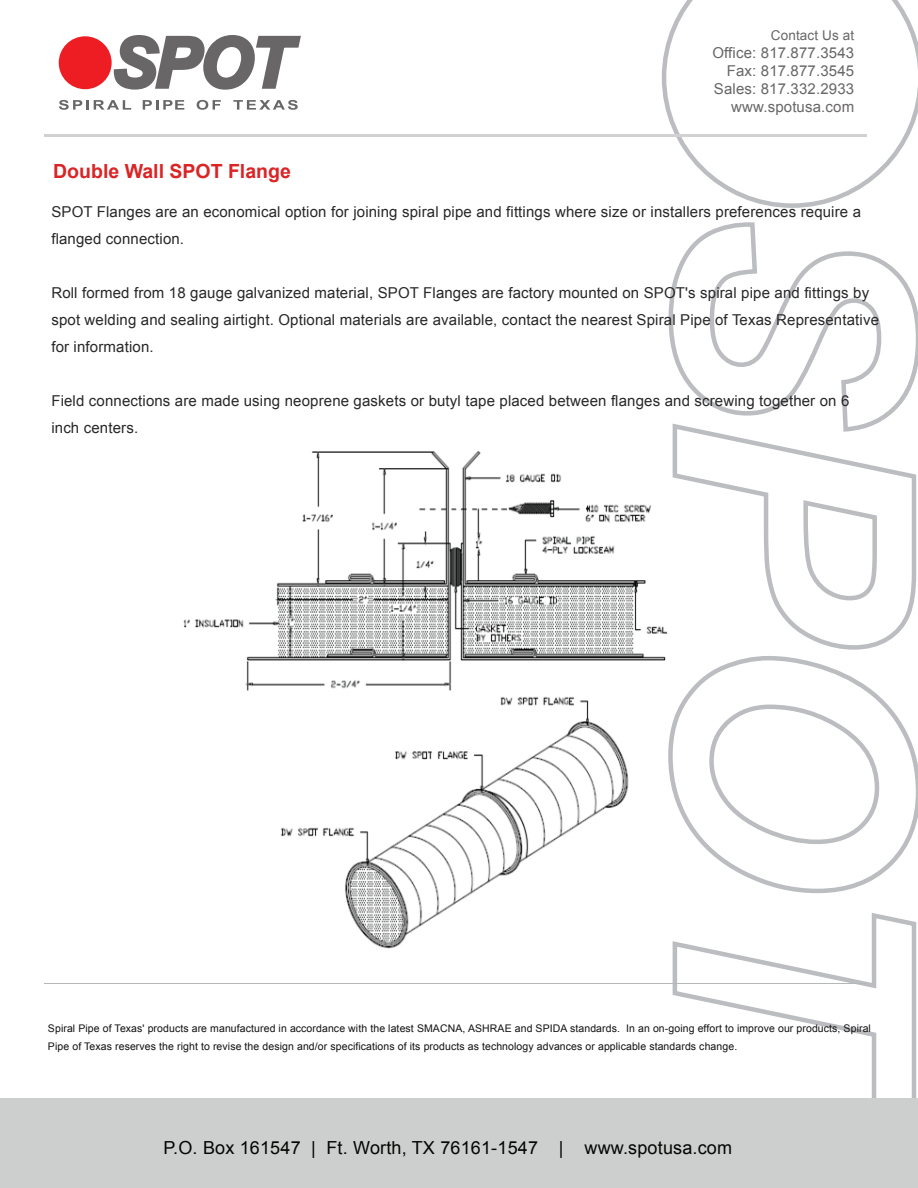
<style>
.page{position:relative;width:918px;height:1188px;background:#fff}
.page>*{position:absolute;margin:0;border:0;box-sizing:border-box;transform-origin:0 0}
.t1{font:700 19.5px "Arial";color:#da2426}
.t2{font:18px "Arial";letter-spacing:.01em;color:#050504}
.t3{font:15px/27px "Arial";letter-spacing:.01em;color:#282828}
.t4{font:15px/18px "Arial";letter-spacing:.01em;color:#686666;text-align:right}
.t5{font:13.5px "Arial";letter-spacing:.01em;color:#686666}
.t6{font:10.5px/18px "Arial";letter-spacing:.01em;color:#131212}
</style>
<div class="page">
<img style="left:183px;top:450px;width:485px;height:499px">
<svg style="left:662px;top:0;width:256px;height:208px"></svg>
<svg style="left:668px;top:222px;width:250px;height:199px"></svg>
<svg style="left:672px;top:421px;width:245px;height:229px"></svg>
<svg style="left:666px;top:654px;width:252px;height:241px"></svg>
<svg style="left:672px;top:913px;width:245px;height:185px"></svg>
<div style="left:0;top:1098px;width:918px;height:90px;background:#cdcece"></div>
<hr style="left:44px;top:134px;width:823px;height:3px;background:#d1d1d1">
<hr style="left:44px;top:983px;width:823px;height:1px;background:#b6b7b7">
<svg style="left:59px;top:100px;width:72px;height:10px"></svg>
<svg style="left:143px;top:100px;width:41px;height:10px"></svg>
<svg style="left:197px;top:100px;width:24px;height:10px"></svg>
<svg style="left:233px;top:100px;width:65px;height:10px"></svg>
<div style="left:59px;top:36px;width:53px;height:53px;background:#ee1d23;border-radius:50%"></div>
<svg style="left:111px;top:35px;width:190px;height:55px"></svg>
<p class="t5" style="left:771px;top:26px;width:85px">Contact Us at</p>
<p class="t4" style="left:712px;top:44px;width:143px">Office: 817.877.3543<br>Fax: 817.877.3545<br>Sales: 817.332.2933 www.spotusa.com</p>
<h1 class="t1" style="left:53px;top:158px;width:239px">Double Wall SPOT Flange</h1>
<p class="t3" style="left:51px;top:198px;width:811px">SPOT Flanges are an economical option for joining spiral pipe and fittings where size or installers preferences require a flanged connection.</p>
<p class="t3" style="left:51px;top:279px;width:829px">Roll formed from 18 gauge galvanized material, SPOT Flanges are factory mounted on SPOT's spiral pipe and fittings by spot welding and sealing airtight. Optional materials are available, contact the nearest Spiral Pipe of Texas Representative for information.</p>
<p class="t3" style="left:51px;top:387px;width:800px">Field connections are made using neoprene gaskets or butyl tape placed between flanges and screwing together on 6 inch centers.</p>
<p class="t6" style="left:48px;top:1019px;width:825px">Spiral Pipe of Texas' products are manufactured in accordance with the latest SMACNA, ASHRAE and SPIDA standards. In an on-going effort to improve our products, Spiral<br>Pipe of Texas reserves the right to revise the design and/or specifications of its products as technology advances or applicable standards change.</p>
<p class="t2" style="left:163px;top:1135px;width:570px">P.O. Box 161547 | Ft. Worth, TX 76161-1547 | www.spotusa.com</p>
</div>
